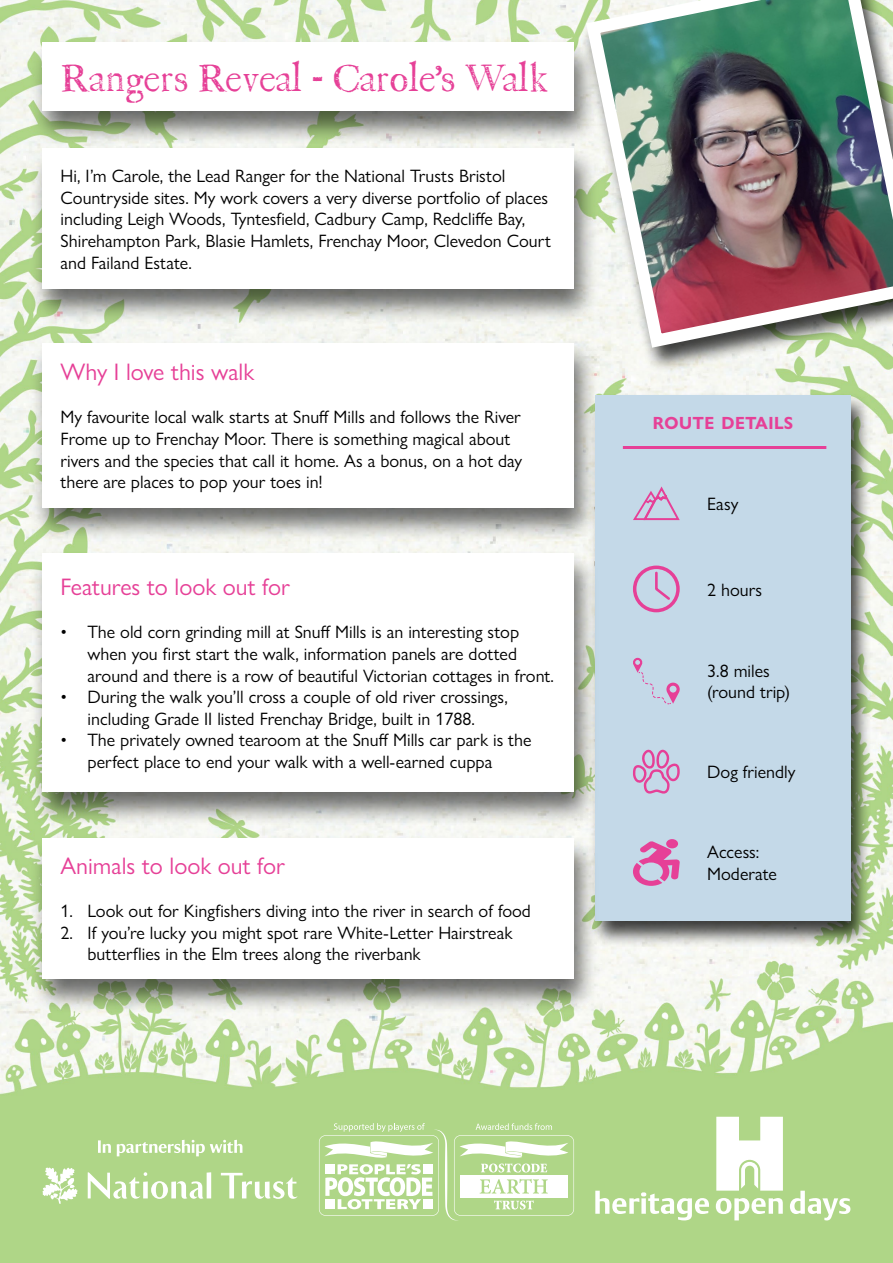
<style>
.page{position:relative;width:893px;height:1263px;background:#fff}
.page>*{position:absolute;margin:0;border:0;box-sizing:border-box;transform-origin:0 0}
.t1{font:37.5px "P22 Franklin Caslon";color:#e64097}
.StandardPara{font:24px "Gill Sans Nova";color:#e64097}
.t2{font:600 24px "Gill Sans Nova";color:#e64097}
.StandardPara-2{font:18px/21.6px "Gill Sans Nova";color:#000}
</style>
<div class="page">
<img style="left:0;top:0;width:893px;height:1263px">
<div style="left:30px;top:40px;width:568px;height:105px;background:#000;opacity:.57"></div>
<div style="left:43px;top:43px;width:531px;height:68px;background:#fff"></div>
<div style="left:30px;top:146px;width:568px;height:178px;background:#000;opacity:.57"></div>
<div style="left:43px;top:148px;width:531px;height:141px;background:#fff"></div>
<div style="left:580px;top:0;width:313px;height:373px;background:#000;opacity:.75"></div>
<img style="left:579px;top:0;width:314px;height:355px">
<div style="left:30px;top:341px;width:568px;height:201px;background:#000;opacity:.57"></div>
<div style="left:43px;top:343px;width:531px;height:164px;background:#fff"></div>
<div style="left:588px;top:393px;width:284px;height:555px;background:#000;opacity:.75"></div>
<div style="left:595px;top:395px;width:255px;height:526px;background:#c4d9e8"></div>
<div style="left:633px;top:566px;width:47px;height:46px;border:3px solid #e64097;border-radius:50%"></div>
<svg style="left:655px;top:570px;width:17px;height:32px"></svg>
<svg style="left:633px;top:658px;width:47px;height:47px"></svg>
<svg style="left:633px;top:749px;width:47px;height:45px"></svg>
<svg style="left:633px;top:486px;width:47px;height:35px"></svg>
<div style="left:666px;top:839px;width:12px;height:9px;background:#e64097;border-radius:50%"></div>
<svg style="left:633px;top:841px;width:47px;height:45px"></svg>
<hr style="left:623px;top:446px;width:203px;height:3px;background:#e64097">
<svg style="left:716px;top:1117px;width:67px;height:73px"></svg>
<svg style="left:595px;top:1191px;width:114px;height:29px"></svg>
<svg style="left:716px;top:1198px;width:67px;height:22px"></svg>
<svg style="left:790px;top:1191px;width:60px;height:29px"></svg>
<svg style="left:221px;top:1173px;width:77px;height:26px"></svg>
<hr style="left:207px;top:1172px;width:4px;height:26px;background:#fff">
<div style="left:171px;top:1181px;width:5px;height:17px;background:#fff"></div>
<svg style="left:177px;top:1181px;width:27px;height:18px"></svg>
<svg style="left:88px;top:1172px;width:80px;height:27px"></svg>
<svg style="left:43px;top:1167px;width:35px;height:37px"></svg>
<svg style="left:98px;top:1140px;width:13px;height:13px"></svg>
<svg style="left:117px;top:1140px;width:125px;height:16px"></svg>
<svg style="left:319px;top:1123px;width:255px;height:98px"></svg>
<div style="left:30px;top:551px;width:568px;height:276px;background:#000;opacity:.57"></div>
<div style="left:43px;top:554px;width:531px;height:238px;background:#fff"></div>
<div style="left:30px;top:835px;width:568px;height:179px;background:#000;opacity:.57"></div>
<div style="left:43px;top:838px;width:531px;height:141px;background:#fff"></div>
<p class="t1" style="left:61px;top:58px;width:489px">Rangers Reveal - Carole’s Walk</p>
<p class="StandardPara-2" style="left:61px;top:165px;width:492px">Hi, I’m Carole, the Lead Ranger for the National Trusts Bristol Countryside sites. My work covers a very diverse portfolio of places including Leigh Woods, Tyntesfield, Cadbury Camp, Redcliffe Bay, Shirehampton Park, Blasie Hamlets, Frenchay Moor, Clevedon Court and Failand Estate.</p>
<p class="StandardPara" style="left:61px;top:357px;width:195px">Why I love this walk</p>
<p class="StandardPara-2" style="left:61px;top:406px;width:463px">My favourite local walk starts at Snuff Mills and follows the River Frome up to Frenchay Moor. There is something magical about rivers and the species that call it home. As a bonus, on a hot day there are places to pop your toes in!</p>
<p class="t2" style="left:652px;top:406px;width:142px">route details</p>
<p class="StandardPara-2" style="left:707px;top:493px;width:33px">Easy</p>
<p class="StandardPara" style="left:61px;top:572px;width:231px">Features to look out for</p>
<p class="StandardPara-2" style="left:88px;top:621px;width:468px;text-indent:-27px">• The old corn grinding mill at Snuff Mills is an interesting stop when you first start the walk, information panels are dotted around and there is a row of beautiful Victorian cottages in front.</p>
<p class="StandardPara-2" style="left:61px;top:686px;width:449px;text-align:center">• During the walk you’ll cross a couple of old river crossings, including Grade II listed Frenchay Bridge, built in 1788.</p>
<p class="StandardPara-2" style="left:88px;top:729px;width:445px;text-indent:-27px">• The privately owned tearoom at the Snuff Mills car park is the perfect place to end your walk with a well-earned cuppa</p>
<p class="StandardPara" style="left:61px;top:851px;width:226px">Animals to look out for</p>
<p class="StandardPara-2" style="left:61px;top:900px;width:472px">1. Look out for Kingfishers diving into the river in search of food</p>
<p class="StandardPara-2" style="left:88px;top:922px;width:426px;text-indent:-27px">2. If you’re lucky you might spot rare White-Letter Hairstreak butterflies in the Elm trees along the riverbank</p>
<p class="StandardPara-2" style="left:707px;top:578px;width:56px">2 hours</p>
<p class="StandardPara-2" style="left:707px;top:660px;width:64px">3.8 miles</p>
<p class="StandardPara-2" style="left:707px;top:681px;width:85px">(round trip)</p>
<p class="StandardPara-2" style="left:707px;top:761px;width:90px">Dog friendly</p>
<p class="StandardPara-2" style="left:707px;top:841px;width:54px">Access:</p>
<p class="StandardPara-2" style="left:707px;top:863px;width:71px">Moderate</p>
</div>
